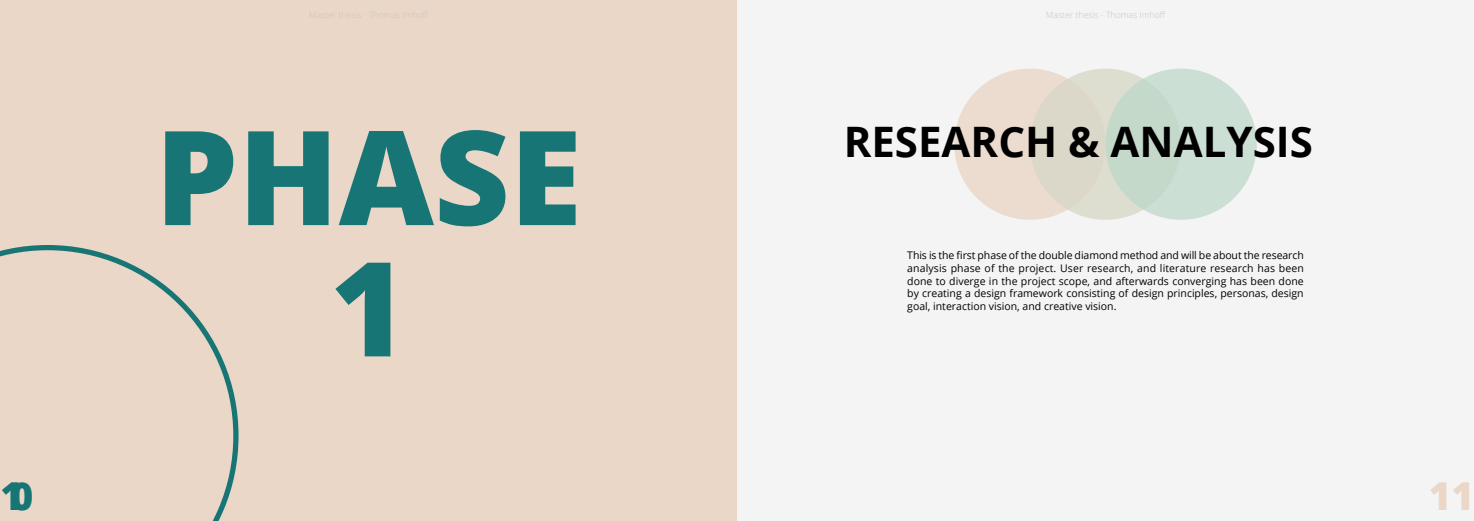
<style>
.page{position:relative;width:1474px;height:521px;background:#fff}
.page>*{position:absolute;margin:0;border:0;box-sizing:border-box;transform-origin:0 0}
.t1{font:800 131.25px/131.2px "Open Sans";color:#177675;text-align:center}
.t2{font:700 42px "Open Sans";color:#000}
.t3{font:800 38.5px "Open Sans";color:#ead7c8}
.t4{font:800 38.5px "Open Sans";color:#177675}
.t5{font:10.5px/12.6px "Open Sans";color:#000;text-align:justify}
.t6{font:300 8.75px "Open Sans";color:#c7c5c4}
</style>
<div class="page">
<div style="left:737px;top:0;width:736px;height:520px;background:#f4f4f4"></div>
<div style="left:0;top:0;width:736px;height:520px;background:#ead7c8"></div>
<div style="left:954px;top:69px;width:151px;height:151px;background:#ecdcd0;border-radius:50%"></div>
<div style="left:1029px;top:69px;width:152px;height:151px;background:#d8d8c8;border-radius:50%"></div>
<div style="left:1105px;top:69px;width:151px;height:151px;background:#cbdfd4;border-radius:50%"></div>
<svg style="left:0;top:245px;width:238px;height:276px"></svg>
<h3 class="t4" style="left:0;top:466px;width:35px">10</h3>
<h1 class="t1" style="left:155px;top:105px;width:428px">PHASE<br>1</h1>
<p class="t6" style="left:1045px;top:9px;width:121px">Master thesis - Thomas Imhoff</p>
<h2 class="t2" style="left:843px;top:112px;width:471px">RESEARCH &amp; ANALYSIS</h2>
<p class="t5" style="left:907px;top:249px;width:398px">This is the first phase of the double diamond method and will be about the research analysis phase of the project. User research, and literature research has been done to diverge in the project scope, and afterwards converging has been done by creating a design framework consisting of design principles, personas, design goal, interaction vision, and creative vision.</p>
<h3 class="t3" style="left:1428px;top:466px;width:47px">11</h3>
</div>
